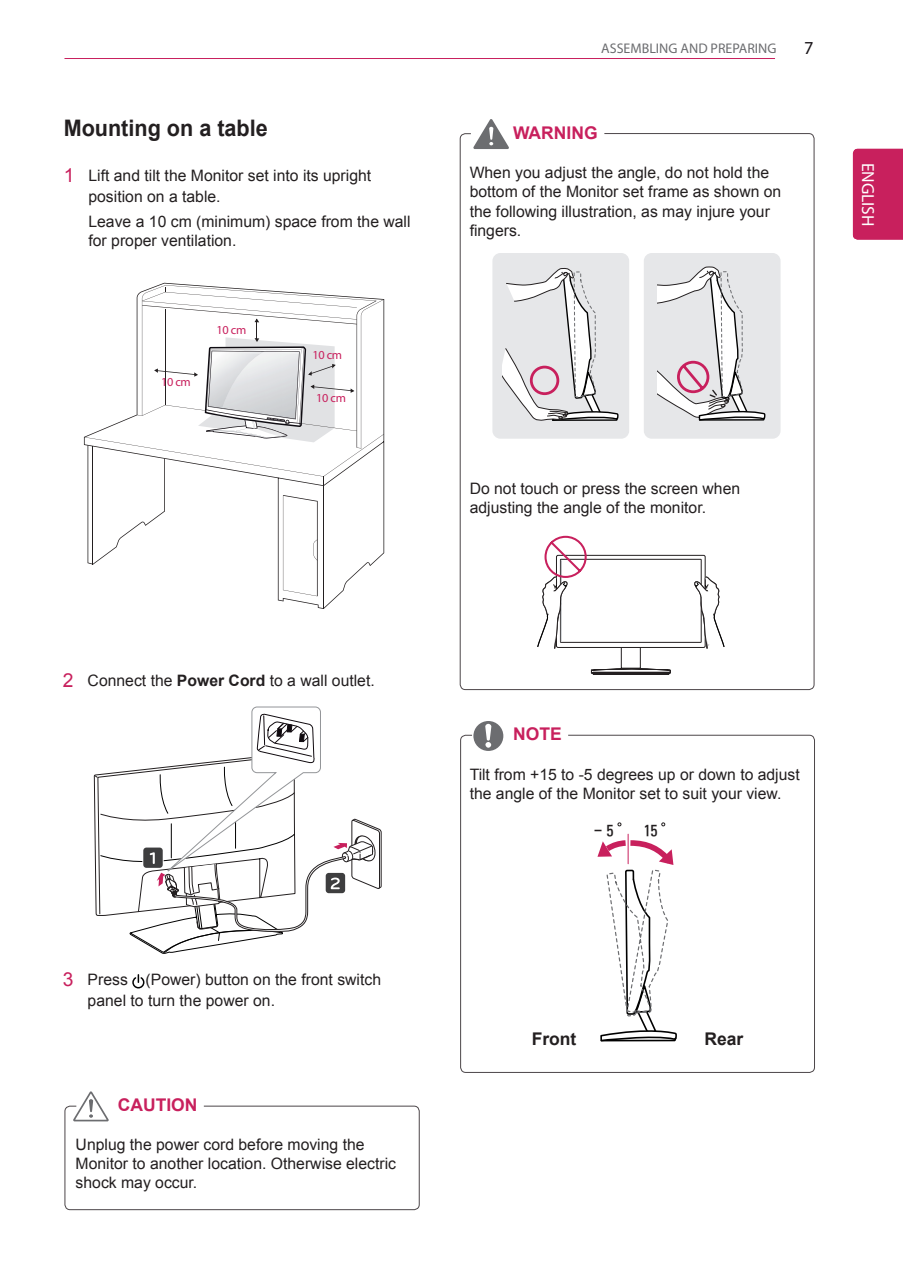
<style>
.page{position:relative;width:903px;height:1275px;background:#fff}
.page>*{position:absolute;margin:0;border:0;box-sizing:border-box;transform-origin:0 0}
.Title-2{font:700 22.75px "Arial";color:#231f20;scale:.95 1}
.t1{font:21px "Myriad Pro";color:#fff}
.t2{font:18.38px "Myriad Pro";color:#1a161a}
.Title-warning{font:700 17.5px "Arial";color:#c8205d}
.t3{font:700 17.5px "Arial";color:#231f20}
.t4{font:17.5px "Myriad Pro";color:#fff}
.t5{font:16.1px "LG Display Eng";color:#231f20}
.Body{font:15.75px/19.2px "Arial";color:#231f20}
._1-Body{font:15.75px/21px "Arial";color:#231f20}
._1-Body-2{font:15.75px/19.2px "Arial";color:#231f20}
.t6{font:14px "Myriad Pro";color:#6c6d70}
.t7{font:12.25px "Myriad Pro";letter-spacing:-.025em;color:#c8205d}
.s1{font-size:19.25px;color:#c8205d}
.s2{font-weight:700}
</style>
<div class="page">
<hr style="left:64px;top:58px;width:711px;height:1px;background:#c8205d">
<div style="left:853px;top:149px;width:50px;height:91px;background:#c8205d"></div>
<svg style="left:132px;top:974px;width:12px;height:14px"></svg>
<hr style="left:323px;top:486px;width:1px;height:122px;background:#231f20">
<svg style="left:84px;top:285px;width:300px;height:311px"></svg>
<svg style="left:94px;top:706px;width:287px;height:248px"></svg>
<svg style="left:473px;top:119px;width:36px;height:30px"></svg>
<div style="left:64px;top:1106px;width:356px;height:104px;border:1px solid #4c4649;border-radius:5px"></div>
<div style="left:460px;top:735px;width:355px;height:338px;border:1px solid #4c4649;border-radius:5px"></div>
<svg style="left:73px;top:1091px;width:36px;height:30px"></svg>
<svg style="left:473px;top:721px;width:30px;height:30px"></svg>
<hr style="left:628px;top:834px;width:1px;height:30px;background:#c8205d">
<svg style="left:661px;top:822px;width:4px;height:4px"></svg>
<svg style="left:617px;top:822px;width:4px;height:4px"></svg>
<svg style="left:597px;top:837px;width:80px;height:205px"></svg>
<div style="left:644px;top:253px;width:136px;height:186px;background:#e6e7e9;border-radius:8px"></div>
<div style="left:492px;top:253px;width:137px;height:186px;background:#e6e7e9;border-radius:8px"></div>
<svg style="left:502px;top:268px;width:117px;height:153px"></svg>
<svg style="left:657px;top:266px;width:109px;height:155px"></svg>
<svg style="left:537px;top:536px;width:187px;height:138px"></svg>
<p class="Title-2" style="left:64px;top:113px;width:216px">Mounting on a table</p>
<p class="_1-Body" style="left:88px;top:165px;width:284px;text-indent:-25px"><span class="s1">1</span> Lift and tilt the Monitor set into its upright position on a table.</p>
<p class="_1-Body-2" style="left:88px;top:212px;width:324px">Leave a 10 cm (minimum) space from the wall for proper ventilation.</p>
<p class="t7" style="left:161px;top:375px;width:31px">10 cm</p>
<p class="t7" style="left:217px;top:322px;width:31px">10 cm</p>
<p class="t7" style="left:312px;top:348px;width:31px">10 cm</p>
<p class="t7" style="left:316px;top:390px;width:31px">10 cm</p>
<p class="t6" style="left:601px;top:40px;width:177px">ASSEMBLING AND PREPARING</p>
<p class="t2" style="left:804px;top:36px;width:11px">7</p>
<p class="Title-warning" style="left:513px;top:121px;width:86px">WARNING</p>
<p class="Body" style="left:470px;top:163px;width:313px">When you adjust the angle, do not hold the bottom of the Monitor set frame as shown on the following illustration, as may injure your fingers.</p>
<p class="t4" style="left:879px;top:163px;width:65px;rotate:90deg">ENGLISH</p>
<h2 class="t1" style="left:883px;top:176px;width:39px;rotate:90deg">ENG</h2>
<p class="Body" style="left:470px;top:479px;width:272px">Do not touch or press the screen when adjusting the angle of the monitor.</p>
<p class="_1-Body" style="left:63px;top:670px;width:313px"><span class="s1">2</span> Connect the <span class="s2">Power Cord</span> to a wall outlet.</p>
<p class="_1-Body" style="left:88px;top:969px;width:295px;text-indent:-25px"><span class="s1">3</span> Press (Power) button on the front switch panel to turn the power on.</p>
<p class="Title-warning" style="left:118px;top:1093px;width:81px">CAUTION</p>
<p class="Body" style="left:76px;top:1134px;width:322px">Unplug the power cord before moving the<br>Monitor to another location. Otherwise electric shock may occur.</p>
<p class="Title-warning" style="left:513px;top:722px;width:50px">NOTE</p>
<p class="Body" style="left:470px;top:765px;width:332px">Tilt from +15 to -5 degrees up or down to adjust the angle of the Monitor set to suit your view.</p>
<p class="t5" style="left:594px;top:819px;width:21px">- 5</p>
<p class="t5" style="left:643px;top:819px;width:16px">15</p>
<p class="t3" style="left:532px;top:1027px;width:46px">Front</p>
<p class="t3" style="left:704px;top:1027px;width:40px">Rear</p>
</div>
